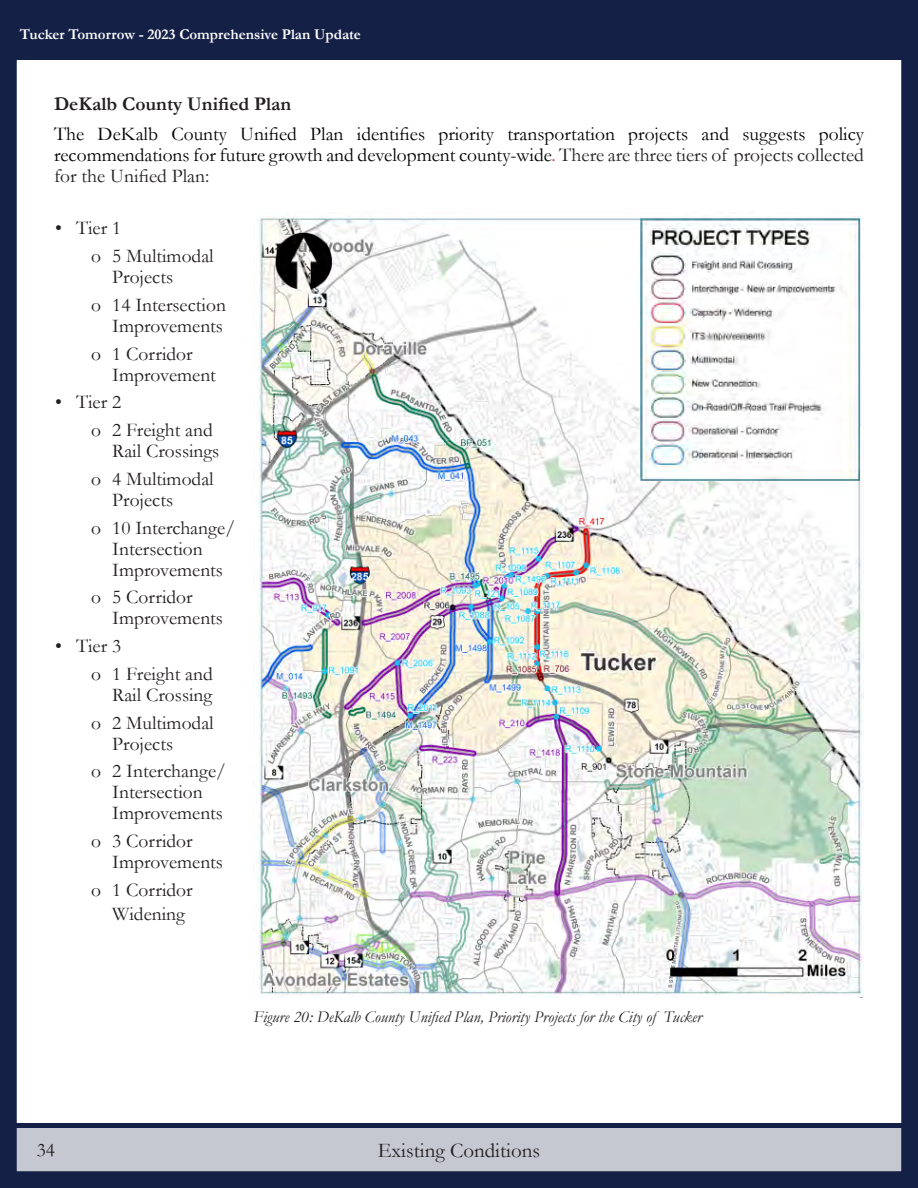
<style>
.page{position:relative;width:918px;height:1188px;background:#fff}
.page>*{position:absolute;margin:0;border:0;box-sizing:border-box;transform-origin:0 0}
.t1{font:21px "Garamond";color:#231f20}
.t2{font:19.5px/21px "Garamond";color:#231f20}
.Body_Text_Bold{font:19.5px/21px "Garamond";color:#000;text-align:justify}
.Body_Text_Bold-2{font:700 19.5px "Garamond";color:#231f20}
.Figure_Caption{font:italic 16.5px "Garamond";color:#231f20}
.t3{font:700 15px "Garamond";color:#fff}
.s1{color:#e31e24}
.s2{color:#231f20}
</style>
<div class="page">
<div style="left:0;top:1127px;width:918px;height:61px;background:#c5c7d1"></div>
<div style="left:0;top:0;width:918px;height:60px;background:#152047"></div>
<div style="left:0;top:0;width:918px;height:1188px;border:16px solid #152047"></div>
<div style="left:0;top:1123px;width:918px;height:5px;background:#152047"></div>
<img style="left:257px;top:216px;width:607px;height:782px">
<img style="left:641px;top:219px;width:218px;height:262px">
<p class="t3" style="left:20px;top:24px;width:343px">Tucker Tomorrow - 2023 Comprehensive Plan Update</p>
<p class="Body_Text_Bold-2" style="left:54px;top:91px;width:239px">DeKalb County Unified Plan</p>
<p class="Body_Text_Bold" style="left:54px;top:123px;width:812px">The DeKalb County Unified Plan identifies priority transportation projects and suggests policy recommendations for future growth and development county-wide<span class="s1">.</span> <span class="s2">There are three tiers of projects collected for the Unified Plan:</span></p>
<p class="t2" style="left:55px;top:217px;width:68px">• Tier 1</p>
<p class="t2" style="left:112px;top:245px;width:103px;text-indent:-21px">o 5 Multimodal<br>Projects</p>
<p class="t2" style="left:91px;top:294px;width:136px;text-align:right">o 14 Intersection<br>Improvements</p>
<p class="t2" style="left:112px;top:343px;width:105px;text-indent:-21px">o 1 Corridor<br>Improvement</p>
<p class="t2" style="left:55px;top:391px;width:68px">• Tier 2</p>
<p class="t2" style="left:112px;top:419px;width:109px;text-indent:-21px">o 2 Freight and<br>Rail Crossings</p>
<p class="t2" style="left:112px;top:468px;width:103px;text-indent:-21px">o 4 Multimodal<br>Projects</p>
<p class="t2" style="left:91px;top:517px;width:145px;text-align:center">o 10 Interchange/<br>Intersection<br>Improvements</p>
<p class="t2" style="left:112px;top:586px;width:112px;text-indent:-21px">o 5 Corridor<br>Improvements</p>
<p class="t2" style="left:55px;top:635px;width:68px">• Tier 3</p>
<p class="t2" style="left:91px;top:663px;width:123px;text-align:right">o 1 Freight and<br>Rail Crossing</p>
<p class="t2" style="left:112px;top:712px;width:103px;text-indent:-21px">o 2 Multimodal<br>Projects</p>
<p class="t2" style="left:112px;top:760px;width:115px;text-indent:-21px">o 2 Interchange/<br>Intersection<br>Improvements</p>
<p class="t2" style="left:112px;top:830px;width:112px;text-indent:-21px">o 3 Corridor<br>Improvements</p>
<p class="t2" style="left:112px;top:877px;width:82px;line-height:24px;text-indent:-21px">o 1 Corridor<br>Widening</p>
<p class="t2" style="left:37px;top:1139px;width:20px">34</p>
<p class="Figure_Caption" style="left:254px;top:1005px;width:450px">Figure 20: DeKalb County Unified Plan, Priority Projects for the City of Tucker</p>
<p class="t1" style="left:378px;top:1136px;width:164px">Existing Conditions</p>
</div>
